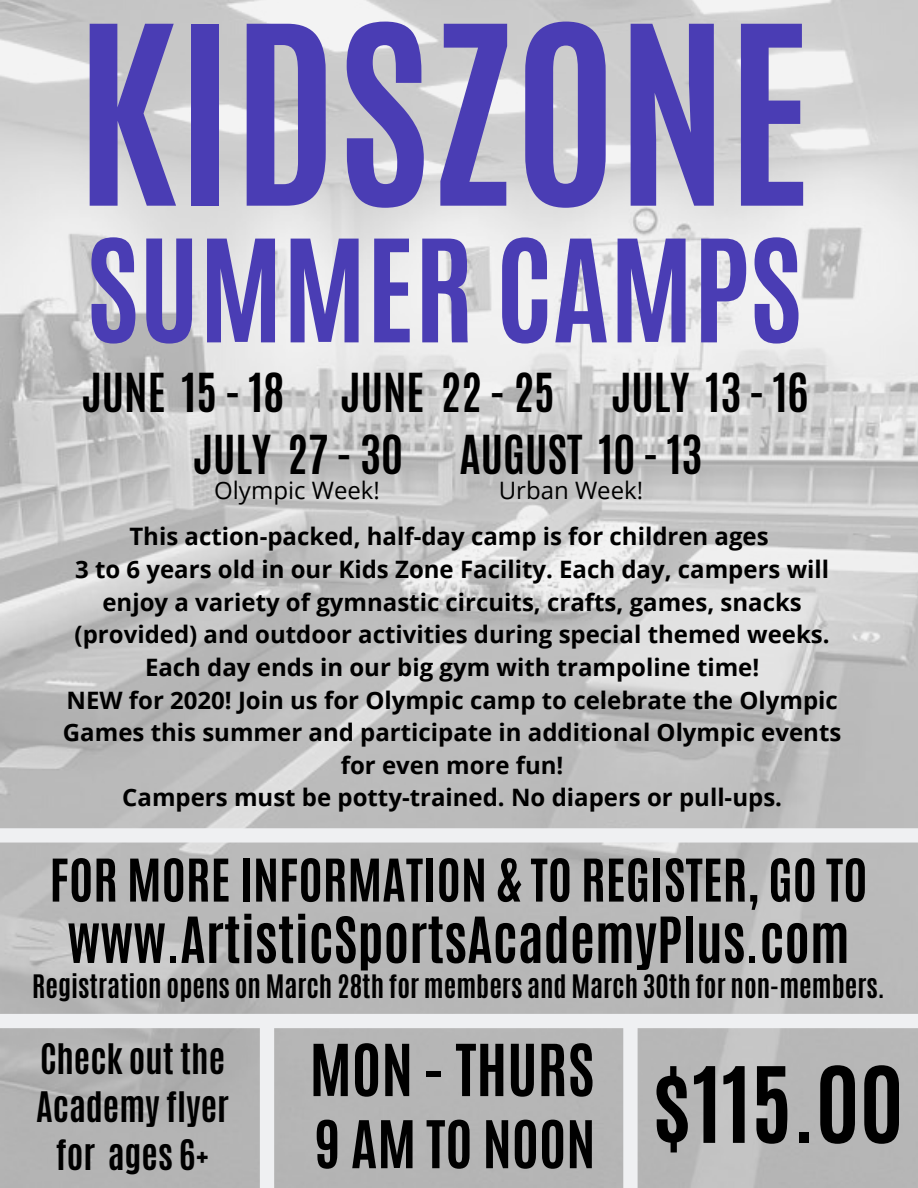
<style>
.page{position:relative;width:918px;height:1188px;background:#fff}
.page>*{position:absolute;margin:0;border:0;box-sizing:border-box;transform-origin:0 0}
.t1{font:700 211.65px "Antonio";color:#4a3db4}
.t2{font:700 120.75px "Antonio";color:#4a3db4}
.t3{font:700 89.25px "Antonio";color:#000}
.t4{font:700 60.9px "Antonio";color:#000}
.t5{font:700 55.95px "Antonio";color:#000}
.t6{font:700 54px "Antonio";color:#000}
.t7{font:700 50.1px "Antonio";color:#000}
.t8{font:700 44.85px "Antonio";color:#000}
.t9{font:700 35.1px/48.4px "Antonio";color:#000;text-align:center}
.t10{font:700 27px "Antonio";color:#000}
.t11{font:700 24px/32.7px "Open Sans";color:#000;text-align:center}
.t12{font:24px "Open Sans";color:#000}
</style>
<div class="page">
<img style="left:0;top:0;width:918px;height:1014px">
<svg style="left:0;top:1014px;width:918px;height:174px;background:#bbbbbc"></svg>
<svg style="left:0;top:828px;width:918px;height:15px"></svg>
<h1 class="t1" style="left:76px;top:-36px;width:737px">KIDSZONE</h1>
<h2 class="t2" style="left:86px;top:204px;width:718px">SUMMER CAMPS</h2>
<h3 class="t8" style="left:82px;top:361px;width:204px">JUNE 15 - 18</h3>
<h3 class="t8" style="left:341px;top:361px;width:216px">JUNE 22 - 25</h3>
<h3 class="t8" style="left:611px;top:361px;width:198px">JULY 13 - 16</h3>
<h3 class="t8" style="left:193px;top:423px;width:212px">JULY 27 - 30</h3>
<h3 class="t8" style="left:459px;top:423px;width:245px">AUGUST 10 - 13</h3>
<p class="t12" style="left:214px;top:474px;width:167px">Olympic Week!</p>
<p class="t12" style="left:499px;top:474px;width:146px">Urban Week!</p>
<p class="t11" style="left:63px;top:520px;width:780px">This action-packed, half-day camp is for children ages<br>3 to 6 years old in our Kids Zone Facility. Each day, campers will enjoy a variety of gymnastic circuits, crafts, games, snacks (provided) and outdoor activities during special themed weeks.<br>Each day ends in our big gym with trampoline time!<br>NEW for 2020! Join us for Olympic camp to celebrate the Olympic Games this summer and participate in additional Olympic events for even more fun!<br>Campers must be potty-trained. No diapers or pull-ups.</p>
<h3 class="t7" style="left:50px;top:844px;width:819px">FOR MORE INFORMATION &amp; TO REGISTER, GO TO</h3>
<h3 class="t6" style="left:67px;top:901px;width:784px">www.ArtisticSportsAcademyPlus.com</h3>
<p class="t10" style="left:32px;top:967px;width:854px">Registration opens on March 28th for members and March 30th for non-members.</p>
<h3 class="t9" style="left:36px;top:1034px;width:194px">Check out the<br>Academy flyer for ages 6+</h3>
<h3 class="t4" style="left:310px;top:1027px;width:286px">MON - THURS</h3>
<h3 class="t5" style="left:315px;top:1104px;width:282px">9 AM TO NOON</h3>
<h3 class="t3" style="left:653px;top:1041px;width:252px">$115.00</h3>
</div>
